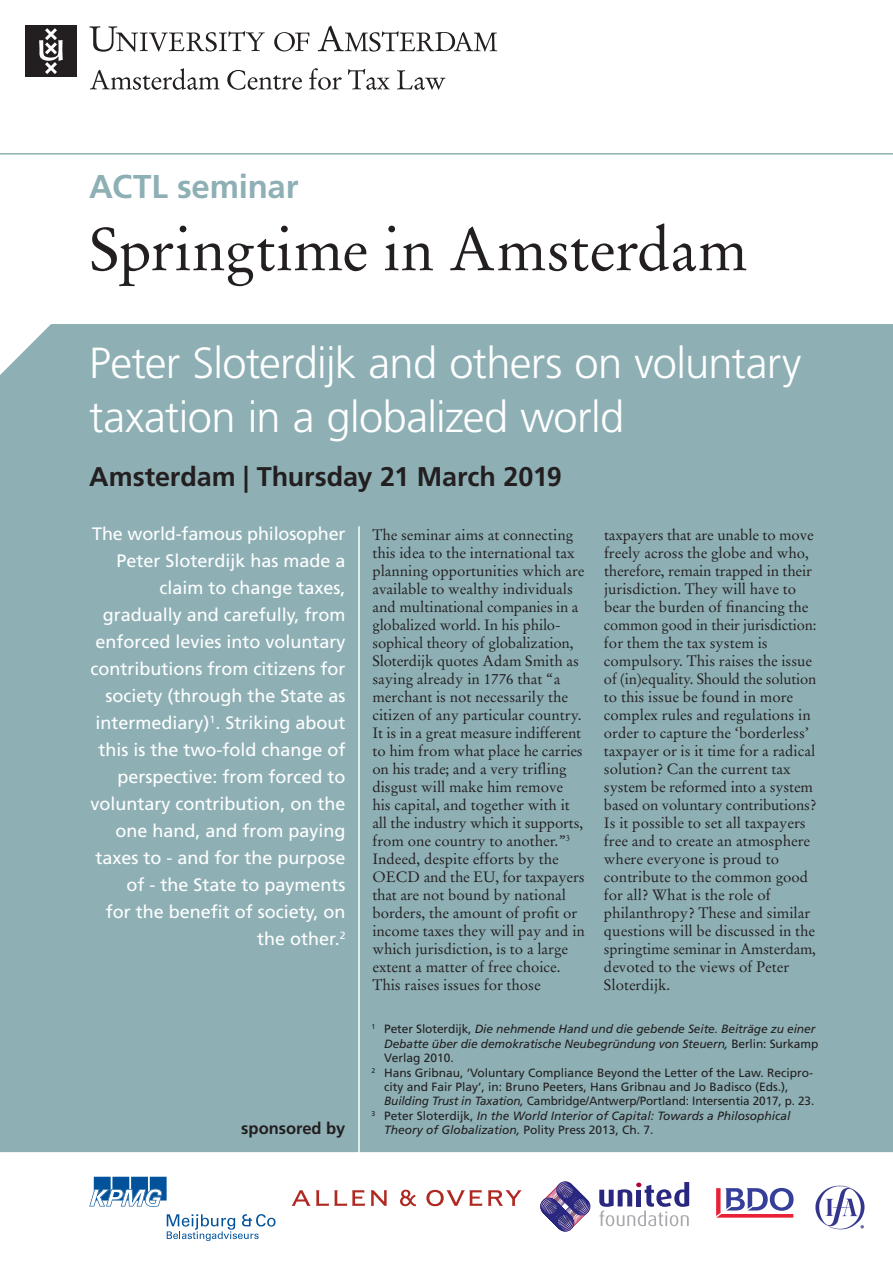
<style>
.page{position:relative;width:893px;height:1263px;background:#fff}
.page>*{position:absolute;margin:0;border:0;box-sizing:border-box;transform-origin:0 0}
.t1{font:60px "Stempel Garamond LT Std";color:#231f20}
.t2{font:300 43.5px/54px "Frutiger LT Std";letter-spacing:-.015em;color:#fff}
.t3{font:700 33px "Frutiger LT Std";letter-spacing:-.005em;color:#8eb0b5}
.t4{font:700 27px "Frutiger LT Std";letter-spacing:-.005em;color:#231f20}
.t5{font:18px/27px "Frutiger LT Std";color:#fff;text-align:right}
.t6{font:700 16.5px "Frutiger LT Std";color:#231f20}
.t7{font:15px/18px "Stempel Garamond LT Std";color:#231f20}
.t8{font:italic 12px "Frutiger LT Std";letter-spacing:-.01em;color:#231f20}
.t9{font:12px "Frutiger LT Std";color:#231f20}
.s1{font-style:normal}
.s2{font-style:italic}
</style>
<div class="page">
<div style="left:0;top:324px;width:893px;height:828px;background:#8eb0b5"></div>
<hr style="left:358px;top:526px;width:2px;height:635px;background:#fff">
<hr style="left:0;top:153px;width:893px;height:2px;background:#8eb0b5">
<div style="left:26px;top:26px;width:51px;height:51px;background:#231f20"></div>
<svg style="left:39px;top:28px;width:24px;height:46px"></svg>
<svg style="left:274px;top:32px;width:35px;height:19px"></svg>
<svg style="left:89px;top:26px;width:176px;height:26px"></svg>
<svg style="left:318px;top:26px;width:179px;height:26px"></svg>
<svg style="left:90px;top:68px;width:130px;height:22px"></svg>
<svg style="left:227px;top:70px;width:75px;height:20px"></svg>
<svg style="left:309px;top:68px;width:33px;height:22px"></svg>
<svg style="left:348px;top:69px;width:42px;height:21px"></svg>
<svg style="left:397px;top:70px;width:48px;height:20px"></svg>
<svg style="left:89px;top:1177px;width:78px;height:30px"></svg>
<svg style="left:167px;top:1214px;width:109px;height:27px"></svg>
<svg style="left:540px;top:1182px;width:50px;height:49px"></svg>
<svg style="left:599px;top:1182px;width:90px;height:44px"></svg>
<svg style="left:400px;top:1190px;width:16px;height:16px"></svg>
<svg style="left:292px;top:1190px;width:73px;height:16px"></svg>
<svg style="left:371px;top:1190px;width:16px;height:16px"></svg>
<svg style="left:426px;top:1190px;width:56px;height:16px"></svg>
<svg style="left:488px;top:1190px;width:34px;height:16px"></svg>
<svg style="left:716px;top:1188px;width:78px;height:30px"></svg>
<img style="left:815px;top:1185px;width:49px;height:45px">
<h3 class="t3" style="left:89px;top:167px;width:211px">ACTL seminar</h3>
<h1 class="t1" style="left:89px;top:213px;width:660px">Springtime in Amsterdam</h1>
<h2 class="t2" style="left:89px;top:337px;width:714px">Peter Sloterdijk and others on voluntary taxation in a globalized world</h2>
<h3 class="t4" style="left:89px;top:461px;width:474px">Amsterdam | Thursday 21 March 2019</h3>
<p class="t5" style="left:90px;top:520px;width:257px">The world-famous philosopher<br>Peter Sloterdijk has made a claim to change taxes, gradually and carefully, from enforced levies into voluntary contributions from citizens for society (through the State as intermediary)<sup>1</sup>. Striking about this is the two-fold change of perspective: from forced to voluntary contribution, on the one hand, and from paying taxes to - and for the purpose of - the State to payments<br>for the benefit of society, on the other.<sup>2</sup></p>
<p class="t6" style="left:241px;top:1118px;width:106px">sponsored by</p>
<p class="t7" style="left:372px;top:526px;width:214px">The seminar aims at connecting this idea to the international tax planning opportunities which are available to wealthy individuals and multinational companies in a globalized world. In his philo&shy;sophical theory of globalization,<br>Sloterdijk quotes Adam Smith as saying already in 1776 that “a merchant is not necessarily the citizen of any particular country.<br>It is in a great measure indifferent to him from what place he carries on his trade; and a very trifling disgust will make him remove his capital, and together with it all the industry which it supports, from one country to another.”<sup>3<br></sup>Indeed, despite efforts by the<br>OECD and the EU, for taxpayers that are not bound by national borders, the amount of profit or income taxes they will pay and in which jurisdiction, is to a large extent a matter of free choice.<br>This raises issues for those</p>
<p class="t7" style="left:604px;top:526px;width:214px">taxpayers that are unable to move freely across the globe and who, therefore, remain trapped in their jurisdiction. They will have to bear the burden of financing the common good in their jurisdiction: for them the tax system is compulsory. This raises the issue of (in)equality. Should the solution to this issue be found in more complex rules and regulations in order to capture the ‘borderless’ taxpayer or is it time for a radical solution? Can the current tax system be reformed into a system based on voluntary contributions?<br>Is it possible to set all taxpayers free and to create an atmosphere where everyone is proud to contribute to the common good for all? What is the role of philanthropy? These and similar questions will be discussed in the springtime seminar in Amsterdam, devoted to the views of Peter<br>Sloterdijk.</p>
<p class="t8" style="left:371px;top:1022px;width:445px"><sup>1</sup> <span class="s1">Peter Sloterdijk,</span> Die nehmende Hand und die gebende Seite. Beiträge zu einer</p>
<p class="t8" style="left:384px;top:1036px;width:436px">Debatte über die demokratische Neubegründung von Steuern, <span class="s1">Berlin: Surkamp</span></p>
<p class="t9" style="left:384px;top:1051px;width:71px">Verlag 2010.</p>
<p class="t9" style="left:371px;top:1065px;width:443px"><sup>2</sup> Hans Gribnau, ‘Voluntary Compliance Beyond the Letter of the Law. Recipro-</p>
<p class="t9" style="left:384px;top:1080px;width:406px">city and Fair Play’, in: Bruno Peeters, Hans Gribnau and Jo Badisco (Eds.),</p>
<p class="t9" style="left:384px;top:1094px;width:432px"><span class="s2">Building Trust in Taxation,</span> Cambridge/Antwerp/Portland: Intersentia 2017, p. 23.</p>
<p class="t8" style="left:371px;top:1108px;width:421px"><sup>3</sup> <span class="s1">Peter Sloterdijk,</span> In the World Interior of Capital: Towards a Philosophical</p>
<p class="t8" style="left:384px;top:1123px;width:271px">Theory of Globalization, <span class="s1">Polity Press 2013, Ch. 7.</span></p>
</div>
